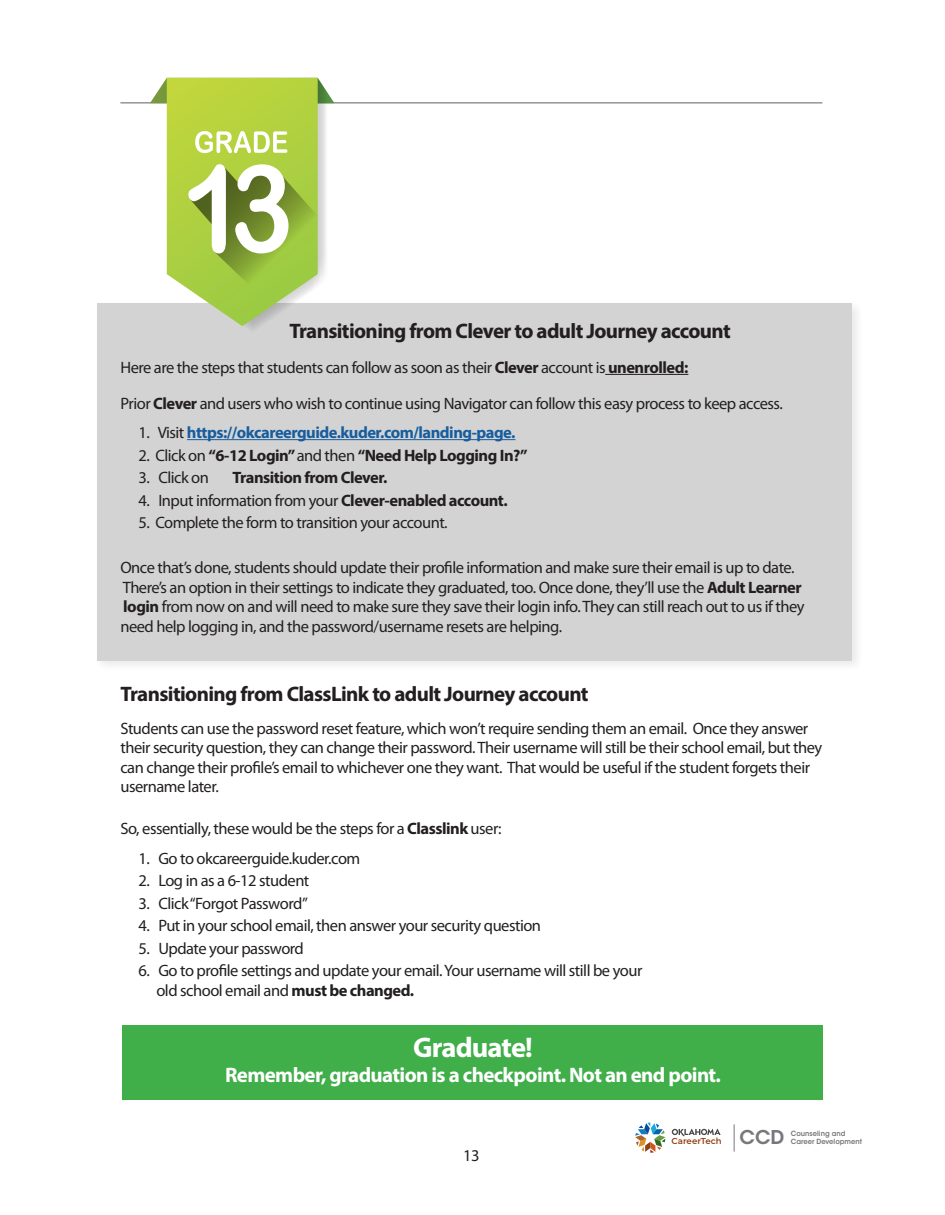
<style>
.page{position:relative;width:945px;height:1215px;background:#fff}
.page>*{position:absolute;margin:0;border:0;box-sizing:border-box;transform-origin:0 0}
.t1{font:700 28.5px "Myriad Pro";letter-spacing:-.03em;color:#fff}
.t2{font:700 21px "Myriad Pro";letter-spacing:-.03em;color:#231f20}
.t3{font:700 21px "Myriad Pro";letter-spacing:-.03em;color:#fff}
.t4{font:600 18.9px "ITC Avant Garde Std";color:#76787b}
.t5{font:16.5px/19.5px "Myriad Pro";letter-spacing:-.03em;color:#231f20}
.t6{font:700 16.5px "Myriad Pro";letter-spacing:-.03em;color:#231f20}
.t7{font:700 16.5px "Myriad Pro";letter-spacing:-.03em;color:#175d9e}
.t8{font:600 8.55px "Montserrat";letter-spacing:-.005em;color:#923f13}
.t9{font:600 7.05px "ITC Avant Garde Std";color:#76787b;scale:.96 1}
.s1{font-weight:700}
.s2{font-weight:400;color:#231f20}
.s3{font-weight:400}
</style>
<div class="page">
<svg style="left:734px;top:1125px;width:1px;height:26px"></svg>
<svg style="left:672px;top:1129px;width:49px;height:7px"></svg>
<svg style="left:635px;top:1123px;width:30px;height:30px"></svg>
<div style="left:93px;top:299px;width:771px;height:374px;background:#231f20;opacity:.5"></div>
<div style="left:97px;top:303px;width:755px;height:357px;background:#d3d3d3"></div>
<div style="left:122px;top:1026px;width:701px;height:74px;background:#40ae49"></div>
<hr style="left:605px;top:374px;width:83px;height:1px;background:#231f20">
<hr style="left:187px;top:439px;width:328px;height:1px;background:#175d9e">
<hr style="left:120px;top:102px;width:702px;height:2px;background:#939598">
<svg style="left:150px;top:78px;width:184px;height:252px"></svg>
<p class="t2" style="left:289px;top:317px;width:443px">Transitioning from Clever to adult Journey account</p>
<p class="t5" style="left:120px;top:357px;width:569px">Here are the steps that students can follow as soon as their <span class="s1">Clever</span> account is <span class="s1">unenrolled:</span></p>
<p class="t5" style="left:120px;top:393px;width:664px">Prior <span class="s1">Clever</span> and users who wish to continue using Navigator can follow this easy process to keep access.</p>
<p class="t7" style="left:138px;top:422px;width:379px"><span class="s2">1. Visit</span> https://okcareerguide.kuder.com/landing-page.</p>
<p class="t6" style="left:138px;top:444px;width:391px"><span class="s3">2. Click on</span> “6-12 Login” <span class="s3">and then</span> “Need Help Logging In?”</p>
<p class="t5" style="left:138px;top:467px;width:72px">3. Click on</p>
<p class="t6" style="left:233px;top:467px;width:156px">Transition from Clever.</p>
<p class="t5" style="left:138px;top:490px;width:371px">4. Input information from your <span class="s1">Clever-enabled account.</span></p>
<p class="t5" style="left:138px;top:512px;width:311px">5. Complete the form to transition your account.</p>
<p class="t5" style="left:120px;top:557px;width:676px">Once that’s done, students should update their profile information and make sure their email is up to date.</p>
<p class="t5" style="left:123px;top:577px;width:680px">There’s an option in their settings to indicate they graduated, too. Once done, they’ll use the <span class="s1">Adult Learner</span></p>
<p class="t5" style="left:123px;top:596px;width:683px"><span class="s1">login</span> from now on and will need to make sure they save their login info. They can still reach out to us if they</p>
<p class="t5" style="left:120px;top:616px;width:443px">need help logging in, and the password/username resets are helping.</p>
<p class="t2" style="left:120px;top:680px;width:470px">Transitioning from ClassLink to adult Journey account</p>
<p class="t5" style="left:120px;top:718px;width:689px">Students can use the password reset feature, which won’t require sending them an email. Once they answer</p>
<p class="t5" style="left:120px;top:738px;width:703px">their security question, they can change their password. Their username will still be their school email, but they</p>
<p class="t5" style="left:120px;top:757px;width:691px">can change their profile’s email to whichever one they want. That would be useful if the student forgets their</p>
<p class="t5" style="left:120px;top:777px;width:100px">username later.</p>
<p class="t5" style="left:120px;top:819px;width:383px">So, essentially, these would be the steps for a <span class="s1">Classlink</span> user:</p>
<p class="t5" style="left:138px;top:848px;width:223px">1. Go to okcareerguide.kuder.com</p>
<p class="t5" style="left:138px;top:871px;width:172px">2. Log in as a 6-12 student</p>
<p class="t5" style="left:138px;top:893px;width:171px">3. Click “Forgot Password”</p>
<p class="t5" style="left:138px;top:916px;width:404px">4. Put in your school email, then answer your security question</p>
<p class="t5" style="left:138px;top:938px;width:167px">5. Update your password</p>
<p class="t5" style="left:156px;top:961px;width:487px;text-indent:-18px">6. Go to profile settings and update your email. Your username will still be your old school email and <span class="s1">must be changed.</span></p>
<p class="t1" style="left:413px;top:1029px;width:121px">Graduate!</p>
<p class="t3" style="left:225px;top:1062px;width:497px">Remember, graduation is a checkpoint. Not an end point.</p>
<p class="t5" style="left:463px;top:1146px;width:18px">13</p>
<p class="t8" style="left:672px;top:1135px;width:52px">CareerTech</p>
<p class="t4" style="left:740px;top:1126px;width:46px">CCD</p>
<p class="t9" style="left:791px;top:1137px;width:76px">Career Development</p>
<p class="t9" style="left:791px;top:1129px;width:58px">Counseling and</p>
</div>
